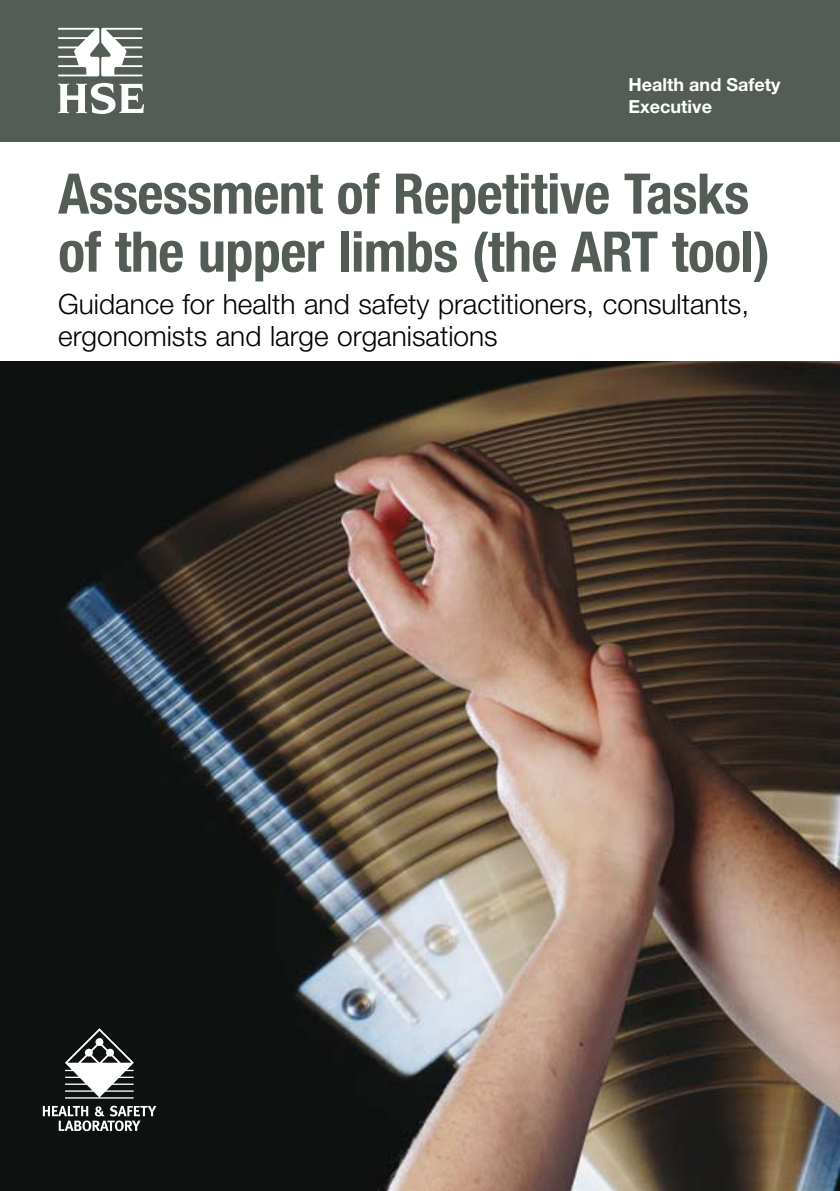
<style>
.page{position:relative;width:840px;height:1191px;background:#fff}
.page>*{position:absolute;margin:0;border:0;box-sizing:border-box;transform-origin:0 0}
.t1{font:700 condensed 56px/58px "Helvetica Neue";letter-spacing:-.01em;color:#535c55}
.t2{font:300 28px/32px "Helvetica Neue";color:#000}
.t3{font:700 18px/22px "Helvetica Neue";color:#fff}
</style>
<div class="page">
<div style="left:0;top:0;width:839px;height:142px;background:#535c55"></div>
<svg style="left:58px;top:28px;width:84px;height:48px"></svg>
<svg style="left:58px;top:83px;width:86px;height:31px"></svg>
<img style="left:0;top:361px;width:839px;height:830px">
<svg style="left:43px;top:1105px;width:113px;height:26px"></svg>
<svg style="left:65px;top:1028px;width:69px;height:70px"></svg>
<p class="t3" style="left:628px;top:73px;width:153px">Health and Safety<br>Executive</p>
<h1 class="t1" style="left:58px;top:164px;width:713px">Assessment of Repetitive Tasks of the upper limbs (the ART tool)</h1>
<p class="t2" style="left:58px;top:288px;width:692px">Guidance for health and safety practitioners, consultants, ergonomists and large organisations</p>
</div>
